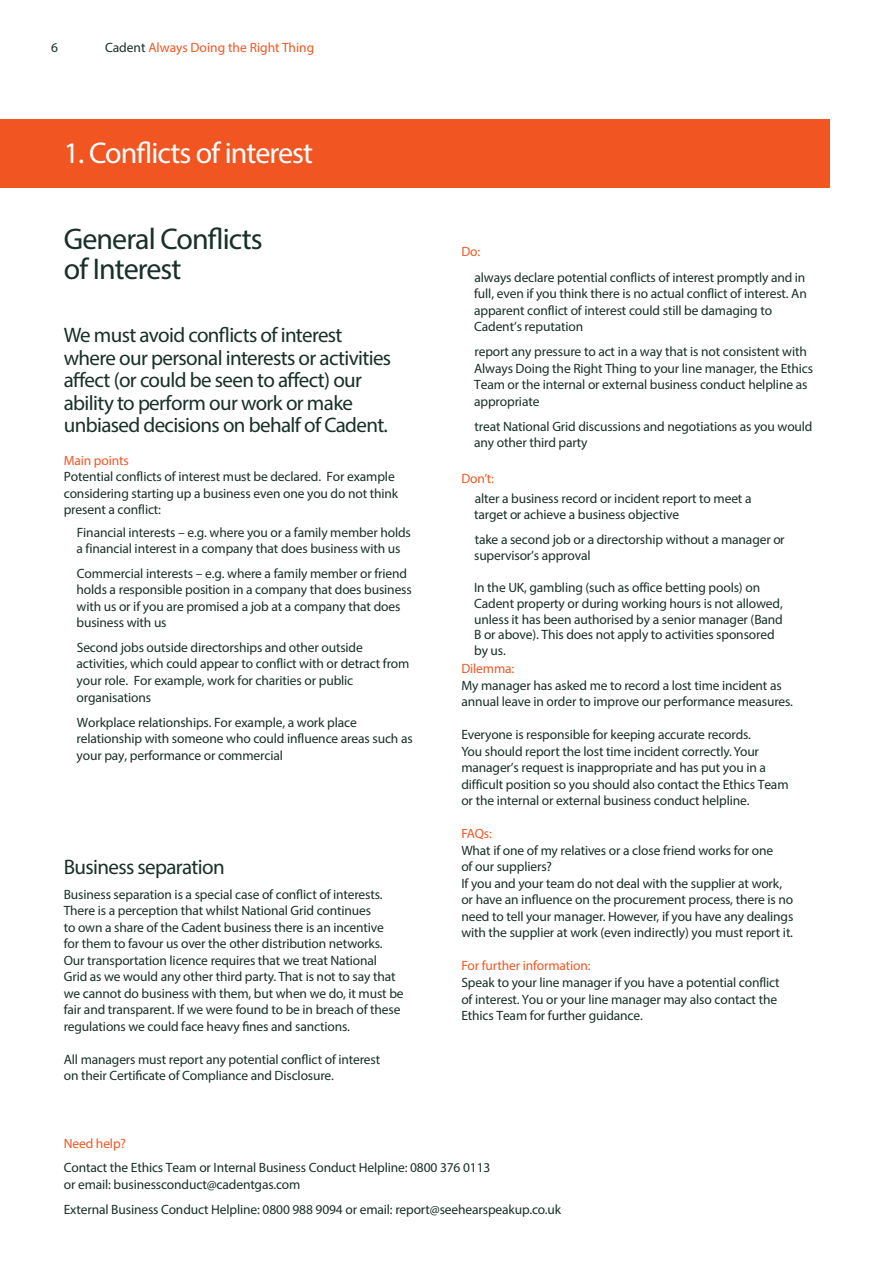
<style>
.page{position:relative;width:893px;height:1263px;background:#fff}
.page>*{position:absolute;margin:0;border:0;box-sizing:border-box;transform-origin:0 0}
.Heading_L1{font:30px/30px "Myriad Pro";letter-spacing:-.03em;color:#192f29}
.Heading_L1-2{font:30px "Myriad Pro";letter-spacing:-.03em;color:#fff}
.Heading_L1-3{font:21px/22.5px "Myriad Pro";letter-spacing:-.03em;color:#192f29}
.Heading_L2{font:21px "Myriad Pro";letter-spacing:-.03em;color:#192f29}
.Heading_L2-2{font:13.5px/16.5px "Myriad Pro";letter-spacing:-.01em;color:#192f29}
.Body_Copy{font:13.5px/16.5px "Myriad Pro";letter-spacing:-.01em;color:#192f29}
.Heading_L1-4{font:13.5px/16.4px "Myriad Pro";letter-spacing:-.01em;color:#192f29}
.Body_Copy-2{font:13.5px "Myriad Pro";color:#f15622}
.Sub_head_L1{font:13.5px "Myriad Pro";color:#f15622}
.s1{color:#192f29}
.s2{color:#f15622}
</style>
<div class="page">
<div style="left:0;top:119px;width:829px;height:68px;background:#f15622"></div>
<p class="Heading_L2-2" style="left:51px;top:39px;width:8px">6</p>
<p class="Body_Copy-2" style="left:105px;top:39px;width:211px"><span class="s1">Cadent</span> Always Doing the Right Thing</p>
<p class="Heading_L1-2" style="left:64px;top:134px;width:251px">1. Conflicts of interest</p>
<p class="Heading_L1" style="left:64px;top:224px;width:200px">General Conflicts of Interest</p>
<p class="Heading_L1-3" style="left:64px;top:324px;width:329px">We must avoid conflicts of interest where our personal interests or activities affect (or could be seen to affect) our ability to perform our work or make unbiased decisions on behalf of Cadent.</p>
<p class="Heading_L1-4" style="left:64px;top:452px;width:336px"><span class="s2">Main points<br></span>Potential conflicts of interest must be declared. For example considering starting up a business even one you do not think present a conflict:</p>
<p class="Heading_L2-2" style="left:77px;top:524px;width:336px;line-height:15.9px">Financial interests – e.g. where you or a family member holds a financial interest in a company that does business with us</p>
<p class="Heading_L2-2" style="left:77px;top:565px;width:337px">Commercial interests – e.g. where a family member or friend holds a responsible position in a company that does business with us or if you are promised a job at a company that does business with us</p>
<p class="Heading_L2-2" style="left:77px;top:639px;width:334px">Second jobs outside directorships and other outside activities, which could appear to conflict with or detract from your role. For example, work for charities or public organisations</p>
<p class="Heading_L2-2" style="left:77px;top:714px;width:338px">Workplace relationships. For example, a work place relationship with someone who could influence areas such as your pay, performance or commercial</p>
<p class="Heading_L2" style="left:64px;top:854px;width:162px">Business separation</p>
<p class="Heading_L2-2" style="left:64px;top:886px;width:341px">Business separation is a special case of conflict of interests.<br>There is a perception that whilst National Grid continues<br>to own a share of the Cadent business there is an incentive<br>for them to favour us over the other distribution networks.<br>Our transportation licence requires that we treat National Grid as we would any other third party. That is not to say that we cannot do business with them, but when we do, it must be fair and transparent. If we were found to be in breach of these regulations we could face heavy fines and sanctions.</p>
<p class="Body_Copy" style="left:64px;top:1051px;width:318px">All managers must report any potential conflict of interest on their Certificate of Compliance and Disclosure.</p>
<p class="Sub_head_L1" style="left:461px;top:243px;width:20px">Do:</p>
<p class="Heading_L2-2" style="left:474px;top:269px;width:334px">always declare potential conflicts of interest promptly and in full, even if you think there is no actual conflict of interest. An apparent conflict of interest could still be damaging to Cadent’s reputation</p>
<p class="Heading_L2-2" style="left:474px;top:343px;width:341px">report any pressure to act in a way that is not consistent with Always Doing the Right Thing to your line manager, the Ethics Team or the internal or external business conduct helpline as appropriate</p>
<p class="Heading_L2-2" style="left:474px;top:418px;width:340px;line-height:15.9px">treat National Grid discussions and negotiations as you would any other third party</p>
<p class="Sub_head_L1" style="left:461px;top:471px;width:34px">Don’t:</p>
<p class="Heading_L2-2" style="left:474px;top:490px;width:279px;line-height:15.9px">alter a business record or incident report to meet a target or achieve a business objective</p>
<p class="Heading_L2-2" style="left:474px;top:531px;width:312px;line-height:15.9px">take a second job or a directorship without a manager or supervisor’s approval</p>
<p class="Heading_L2-2" style="left:474px;top:579px;width:310px;line-height:15.9px">In the UK, gambling (such as office betting pools) on Cadent property or during working hours is not allowed, unless it has been authorised by a senior manager (Band B or above). This does not apply to activities sponsored by us.</p>
<p class="Body_Copy" style="left:461px;top:660px;width:333px"><span class="s2">Dilemma:<br></span>My manager has asked me to record a lost time incident as annual leave in order to improve our performance measures.</p>
<p class="Body_Copy" style="left:461px;top:726px;width:329px">Everyone is responsible for keeping accurate records.<br>You should report the lost time incident correctly. Your manager’s request is inappropriate and has put you in a difficult position so you should also contact the Ethics Team or the internal or external business conduct helpline.</p>
<p class="Body_Copy" style="left:461px;top:825px;width:333px"><span class="s2">FAQs:<br></span>What if one of my relatives or a close friend works for one<br>of our suppliers?<br>If you and your team do not deal with the supplier at work, or have an influence on the procurement process, there is no need to tell your manager. However, if you have any dealings with the supplier at work (even indirectly) you must report it.</p>
<p class="Body_Copy" style="left:461px;top:957px;width:320px"><span class="s2">For further information:<br></span>Speak to your line manager if you have a potential conflict of interest. You or your line manager may also contact the Ethics Team for further guidance.</p>
<p class="Body_Copy-2" style="left:64px;top:1135px;width:64px">Need help?</p>
<p class="Body_Copy" style="left:64px;top:1159px;width:428px">Contact the Ethics Team or Internal Business Conduct Helpline: 0800 376 0113 or email: businessconduct@cadentgas.com</p>
<p class="Body_Copy" style="left:64px;top:1201px;width:499px">External Business Conduct Helpline: 0800 988 9094 or email: report@seehearspeakup.co.uk</p>
</div>
